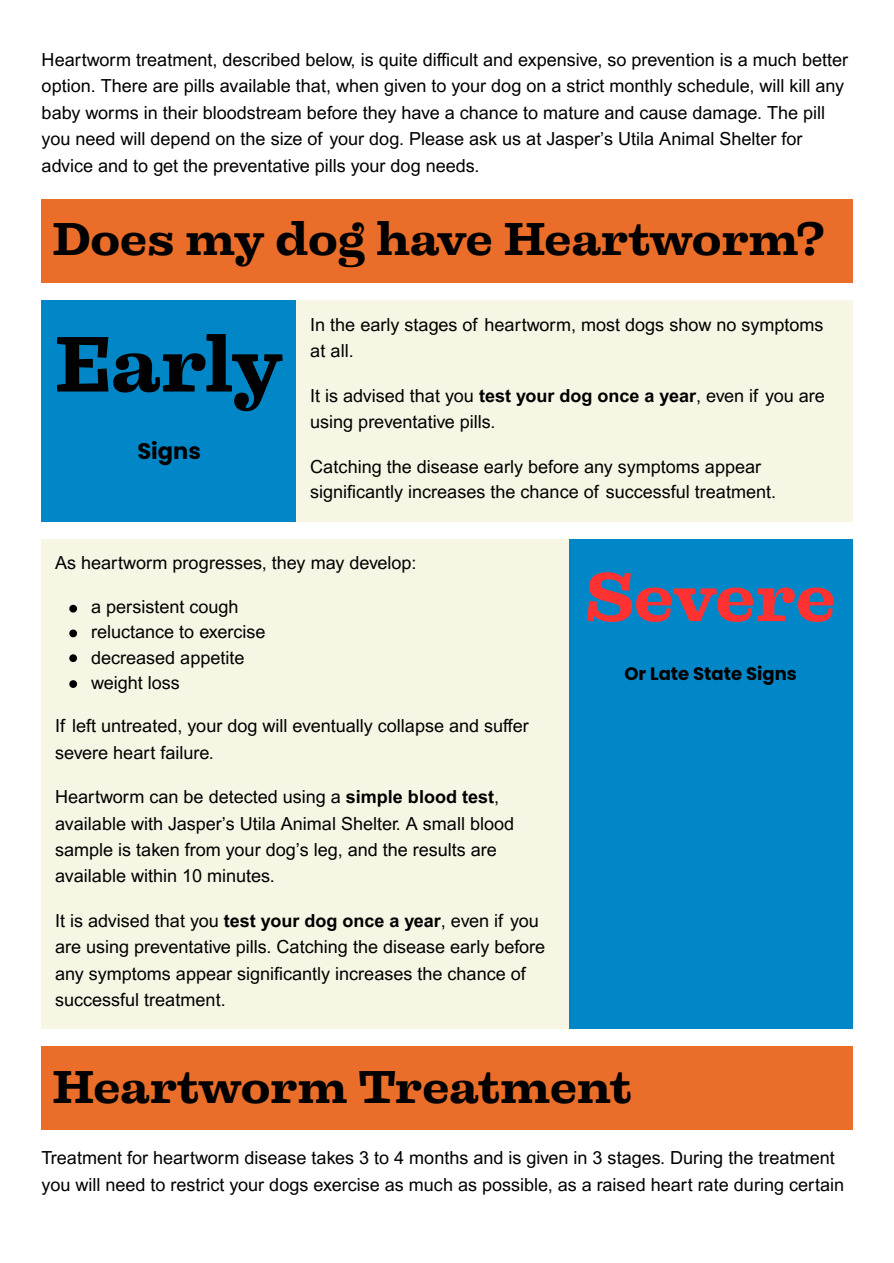
<style>
.page{position:relative;width:894px;height:1263px;background:#fff}
.page>*{position:absolute;margin:0;border:0;box-sizing:border-box;transform-origin:0 0}
.t1{font:700 73.5px "Liberteen";letter-spacing:-.01em;color:#000}
.t2{font:700 64.5px "Liberteen";color:#ff3131}
.t3{font:700 43.5px "Liberteen";color:#000}
.t4{font:700 22.5px "Poppins";color:#000}
.t5{font:18px/26.2px "Arial MT Pro";color:#000}
.t6{font:700 18px "Poppins";color:#000}
.s1{font-weight:700}
</style>
<div class="page">
<div style="left:42px;top:199px;width:810px;height:84px;background:#ea6e29"></div>
<div style="left:42px;top:300px;width:255px;height:222px;background:#0187c8"></div>
<div style="left:296px;top:300px;width:556px;height:222px;background:#f7f5e3"></div>
<div style="left:42px;top:539px;width:527px;height:489px;background:#f7f5e3"></div>
<div style="left:568px;top:539px;width:284px;height:489px;background:#0187c8"></div>
<svg style="left:69px;top:605px;width:8px;height:7px"></svg>
<svg style="left:69px;top:630px;width:8px;height:7px"></svg>
<svg style="left:69px;top:654px;width:8px;height:8px"></svg>
<svg style="left:69px;top:680px;width:8px;height:8px"></svg>
<div style="left:42px;top:1046px;width:810px;height:84px;background:#ea6e29"></div>
<p class="t5" style="left:42px;top:49px;width:807px">Heartworm treatment, described below, is quite difficult and expensive, so prevention is a much better option. There are pills available that, when given to your dog on a strict monthly schedule, will kill any baby worms in their bloodstream before they have a chance to mature and cause damage. The pill you need will depend on the size of your dog. Please ask us at Jasper’s Utila Animal Shelter for advice and to get the preventative pills your dog needs.</p>
<h3 class="t3" style="left:53px;top:208px;width:773px">Does my dog have Heartworm?</h3>
<h1 class="t1" style="left:55px;top:311px;width:229px">Early</h1>
<p class="t4" style="left:137px;top:435px;width:65px">Signs</p>
<p class="t5" style="left:310px;top:314px;width:514px;line-height:25.8px">In the early stages of heartworm, most dogs show no symptoms at all.</p>
<p class="t5" style="left:310px;top:385px;width:516px;line-height:25.8px">It is advised that you <span class="s1">test your dog once a year</span>, even if you are using preventative pills.</p>
<p class="t5" style="left:310px;top:456px;width:467px;line-height:25.8px">Catching the disease early before any symptoms appear significantly increases the chance of successful treatment.</p>
<p class="t5" style="left:55px;top:552px;width:363px">As heartworm progresses, they may develop:</p>
<p class="t5" style="left:91px;top:596px;width:176px;line-height:25.2px">a persistent cough reluctance to exercise decreased appetite weight loss</p>
<p class="t5" style="left:55px;top:715px;width:475px;line-height:27px">If left untreated, your dog will eventually collapse and suffer severe heart failure.</p>
<p class="t5" style="left:55px;top:786px;width:460px">Heartworm can be detected using a <span class="s1">simple blood test</span>, available with Jasper’s Utila Animal Shelter. A small blood sample is taken from your dog’s leg, and the results are available within 10 minutes.</p>
<p class="t5" style="left:55px;top:910px;width:491px">It is advised that you <span class="s1">test your dog once a year</span>, even if you are using preventative pills. Catching the disease early before any symptoms appear significantly increases the chance of successful treatment.</p>
<h2 class="t2" style="left:585px;top:551px;width:252px">Severe</h2>
<p class="t6" style="left:624px;top:661px;width:174px">Or Late State Signs</p>
<h3 class="t3" style="left:53px;top:1055px;width:580px">Heartworm Treatment</h3>
<p class="t5" style="left:42px;top:1147px;width:803px;line-height:27px">Treatment for heartworm disease takes 3 to 4 months and is given in 3 stages. During the treatment you will need to restrict your dogs exercise as much as possible, as a raised heart rate during certain</p>
</div>
